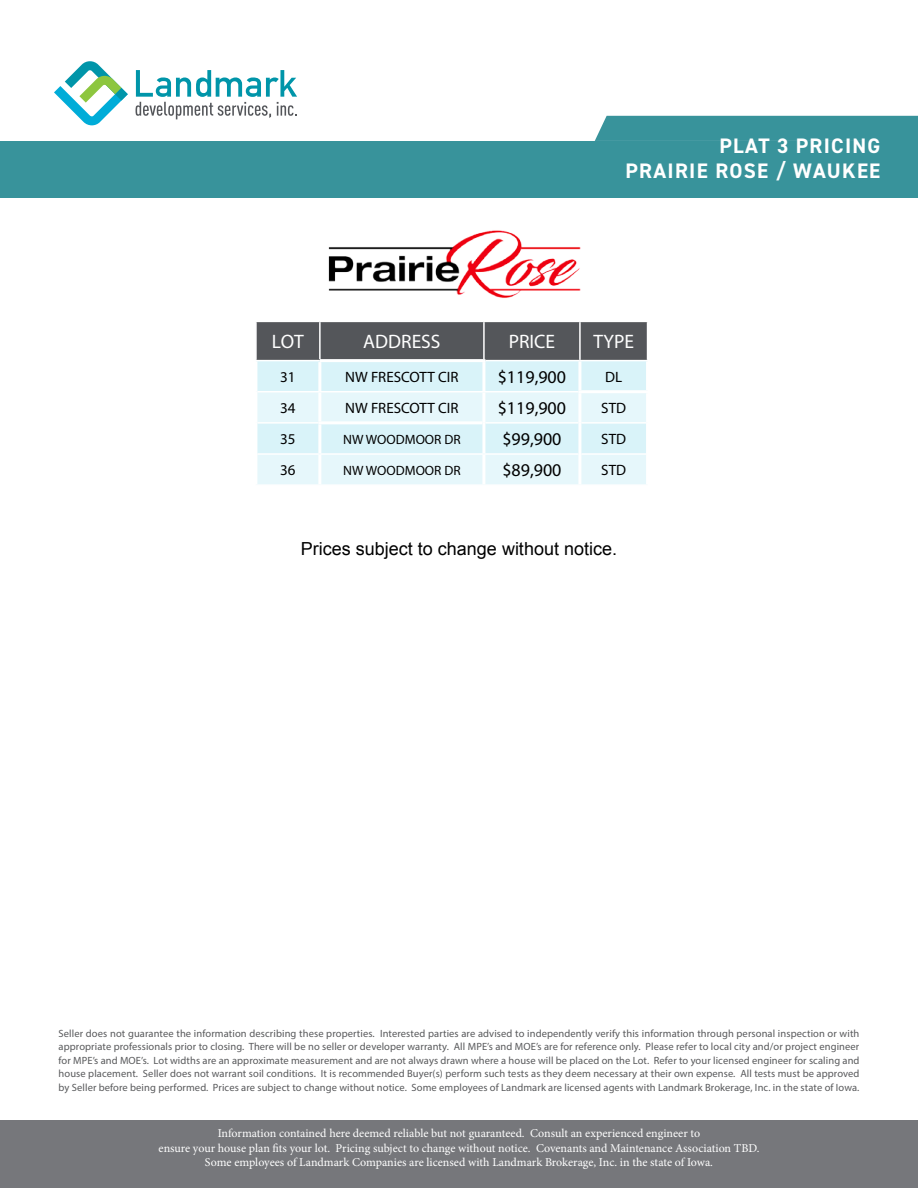
<style>
.page{position:relative;width:918px;height:1188px;background:#fff}
.page>*{position:absolute;margin:0;border:0;box-sizing:border-box;transform-origin:0 0}
.t1{font:700 21px/25.2px "DIN2014";letter-spacing:.06em;color:#fff;text-align:right}
.t2{font:19.5px "Myriad Pro";color:#fff}
.t3{font:18px "Arial";color:#000}
.t4{font:18px "Myriad Pro";color:#000}
.t5{font:15px "Myriad Pro";color:#000}
.t6{font:13.5px "Myriad Pro";color:#000}
.t7{font:12px/14.4px "Minion Pro";letter-spacing:-.005em;color:#fff;text-align:center}
.t8{font:10.5px/13.5px "Myriad Pro";letter-spacing:.01em;color:#58595b;text-align:justify}
</style>
<div class="page">
<svg style="left:257px;top:322px;width:390px;height:162px;background:#bdced3"></svg>
<hr style="left:319px;top:322px;width:2px;height:37px;background:#fff">
<hr style="left:483px;top:322px;width:2px;height:37px;background:#fff">
<hr style="left:579px;top:322px;width:2px;height:38px;background:#fff">
<hr style="left:318px;top:362px;width:3px;height:29px;background:#fff">
<hr style="left:318px;top:392px;width:3px;height:29px;background:#fff">
<hr style="left:318px;top:424px;width:3px;height:29px;background:#fff">
<hr style="left:318px;top:455px;width:3px;height:29px;background:#fff">
<hr style="left:482px;top:362px;width:3px;height:29px;background:#fff">
<hr style="left:482px;top:392px;width:3px;height:31px;background:#fff">
<hr style="left:482px;top:423px;width:3px;height:30px;background:#fff">
<hr style="left:482px;top:455px;width:3px;height:29px;background:#fff">
<hr style="left:578px;top:361px;width:3px;height:29px;background:#fff">
<hr style="left:578px;top:393px;width:3px;height:30px;background:#fff">
<hr style="left:578px;top:423px;width:3px;height:31px;background:#fff">
<hr style="left:578px;top:454px;width:3px;height:30px;background:#fff">
<hr style="left:578px;top:390px;width:71px;height:3px;background:#fff">
<hr style="left:646px;top:393px;width:3px;height:30px;background:#fff">
<hr style="left:254px;top:360px;width:66px;height:1px;background:#fff">
<hr style="left:485px;top:360px;width:95px;height:1px;background:#fff">
<hr style="left:581px;top:422px;width:65px;height:2px;background:#fff">
<hr style="left:320px;top:359px;width:165px;height:3px;background:#fff">
<hr style="left:646px;top:361px;width:3px;height:29px;background:#fff">
<hr style="left:646px;top:423px;width:3px;height:31px;background:#fff">
<hr style="left:581px;top:453px;width:65px;height:2px;background:#fff">
<hr style="left:646px;top:454px;width:3px;height:30px;background:#fff">
<hr style="left:580px;top:360px;width:69px;height:1px;background:#fff">
<hr style="left:257px;top:391px;width:63px;height:1px;background:#fff">
<hr style="left:320px;top:391px;width:164px;height:1px;background:#fff">
<hr style="left:484px;top:391px;width:94px;height:1px;background:#fff">
<hr style="left:257px;top:422px;width:61px;height:2px;background:#fff">
<hr style="left:485px;top:422px;width:93px;height:2px;background:#fff">
<hr style="left:257px;top:453px;width:63px;height:2px;background:#fff">
<hr style="left:320px;top:453px;width:164px;height:2px;background:#fff">
<hr style="left:484px;top:453px;width:94px;height:2px;background:#fff">
<hr style="left:318px;top:421px;width:164px;height:3px;background:#fff">
<div style="left:594px;top:116px;width:324px;height:25px;background:#38939b"></div>
<div style="left:0;top:141px;width:918px;height:56px;background:#38939b"></div>
<div style="left:0;top:1120px;width:918px;height:68px;background:#76777b"></div>
<svg style="left:54px;top:61px;width:74px;height:64px"></svg>
<svg style="left:136px;top:70px;width:161px;height:49px"></svg>
<img style="left:328px;top:230px;width:253px;height:68px">
<h1 class="t1" style="left:626px;top:133px;width:256px">PLAT 3 PRICING<br>PRAIRIE ROSE / WAUKEE</h1>
<h2 class="t2" style="left:272px;top:330px;width:33px">LOT</h2>
<h2 class="t2" style="left:363px;top:330px;width:79px">ADDRESS</h2>
<h2 class="t2" style="left:509px;top:330px;width:48px">PRICE</h2>
<h2 class="t2" style="left:593px;top:330px;width:42px">TYPE</h2>
<h3 class="t5" style="left:280px;top:368px;width:17px">31</h3>
<h3 class="t5" style="left:345px;top:368px;width:115px">NW FRESCOTT CIR</h3>
<h3 class="t4" style="left:498px;top:366px;width:70px">$119,900</h3>
<h3 class="t5" style="left:605px;top:368px;width:19px">DL</h3>
<h3 class="t5" style="left:280px;top:399px;width:17px">34</h3>
<h3 class="t5" style="left:345px;top:399px;width:115px">NW FRESCOTT CIR</h3>
<h3 class="t4" style="left:498px;top:397px;width:70px">$119,900</h3>
<h3 class="t5" style="left:601px;top:399px;width:26px">STD</h3>
<h3 class="t5" style="left:280px;top:430px;width:17px">35</h3>
<p class="t6" style="left:343px;top:431px;width:119px">NW WOODMOOR DR</p>
<h3 class="t4" style="left:502px;top:428px;width:61px">$99,900</h3>
<h3 class="t5" style="left:601px;top:430px;width:26px">STD</h3>
<h3 class="t5" style="left:280px;top:461px;width:17px">36</h3>
<p class="t6" style="left:343px;top:462px;width:119px">NW WOODMOOR DR</p>
<h3 class="t4" style="left:502px;top:459px;width:61px">$89,900</h3>
<h3 class="t5" style="left:601px;top:461px;width:26px">STD</h3>
<h3 class="t3" style="left:301px;top:537px;width:318px">Prices subject to change without notice.</h3>
<p class="t8" style="left:59px;top:1026px;width:802px">Seller does not guarantee the information describing these properties. Interested parties are advised to independently verify this information through personal inspection or with appropriate professionals prior to closing. There will be no seller or developer warranty. All MPE’s and MOE’s are for reference only. Please refer to local city and/or project engineer for MPE’s and MOE’s. Lot widths are an approximate measurement and are not always drawn where a house will be placed on the Lot. Refer to your licensed engineer for scaling and house placement. Seller does not warrant soil conditions. It is recommended Buyer(s) perform such tests as they deem necessary at their own expense. All tests must be approved by Seller before being performed. Prices are subject to change without notice. Some employees of Landmark are licensed agents with Landmark Brokerage, Inc. in the state of Iowa.</p>
<p class="t7" style="left:159px;top:1126px;width:602px">Information contained here deemed reliable but not guaranteed. Consult an experienced engineer to<br>ensure your house plan fits your lot. Pricing subject to change without notice. Covenants and Maintenance Association TBD.<br>Some employees of Landmark Companies are licensed with Landmark Brokerage, Inc. in the state of Iowa.</p>
</div>
